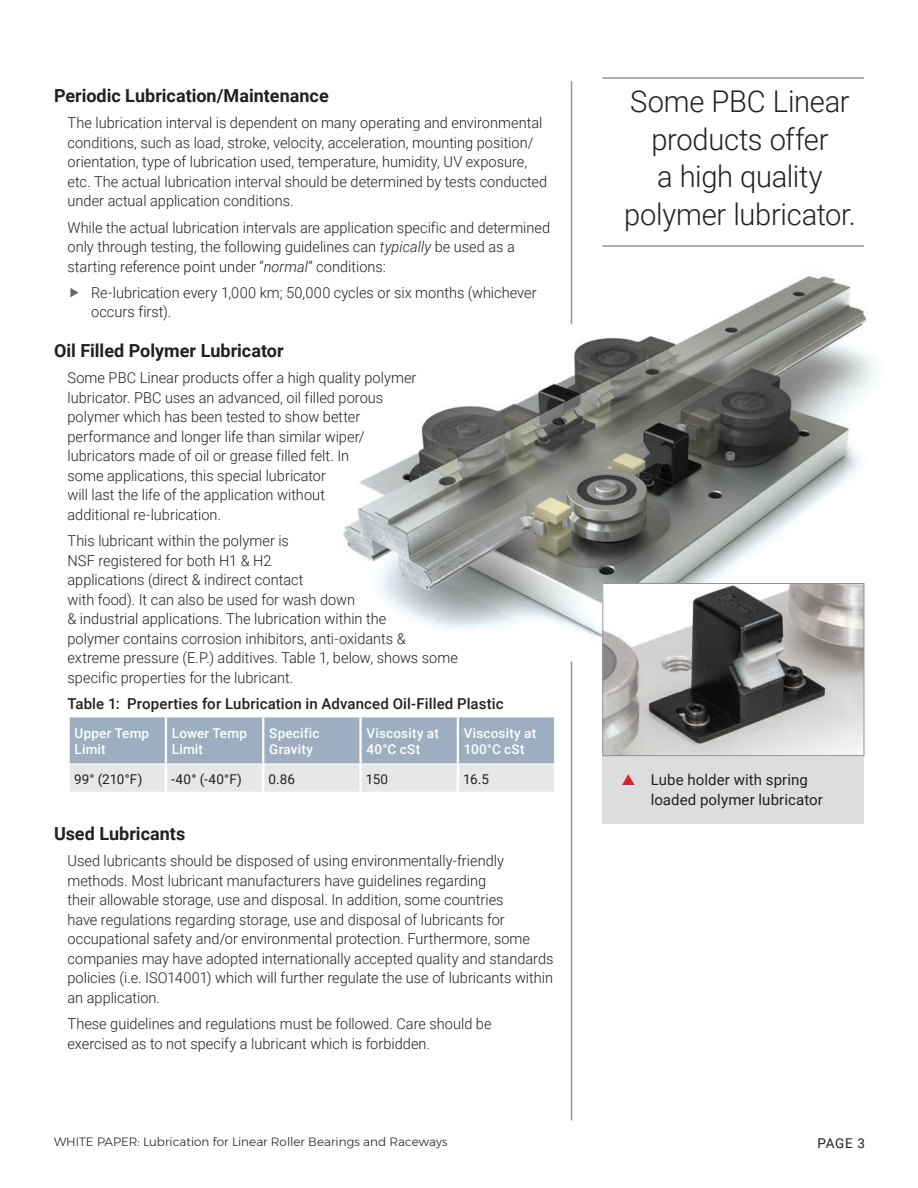
<style>
.page{position:relative;width:918px;height:1188px;background:#fff}
.page>*{position:absolute;margin:0;border:0;box-sizing:border-box;transform-origin:0 0}
.Sidebar_Caption{font:300 30px/37.5px "Roboto";letter-spacing:-.01em;color:#231f20;text-align:center}
.text-Head{font:700 18px "Roboto";color:#231f20}
.text-basic{font:300 15px/19.5px "Roboto";color:#231f20}
.text-Subhead{font:500 15px "Roboto";letter-spacing:.005em;color:#231f20}
.Figures_Left{font:15px/19.5px "Roboto";letter-spacing:.01em;color:#231f20}
.Table_Data_Left-Head{font:500 13.5px/16.5px "Roboto";letter-spacing:.015em;color:#fff}
.Table_Data_Left{font:13.5px "Roboto";letter-spacing:.015em;color:#231f20}
.t1{font:300 12px "Montserrat";letter-spacing:.005em;color:#231f20}
.s1{font-style:italic}
</style>
<div class="page">
<img style="left:343px;top:244px;width:534px;height:437px">
<svg style="left:70px;top:717px;width:484px;height:75px;background:#b8c3cf"></svg>
<hr style="left:165px;top:717px;width:2px;height:46px;background:#fff">
<hr style="left:262px;top:717px;width:2px;height:46px;background:#fff">
<hr style="left:359px;top:717px;width:3px;height:46px;background:#fff">
<hr style="left:457px;top:717px;width:2px;height:46px;background:#fff">
<hr style="left:165px;top:765px;width:2px;height:27px;background:#fff">
<hr style="left:262px;top:765px;width:2px;height:27px;background:#fff">
<hr style="left:359px;top:765px;width:3px;height:27px;background:#fff">
<hr style="left:457px;top:765px;width:2px;height:27px;background:#fff">
<hr style="left:70px;top:763px;width:96px;height:2px;background:#fff">
<hr style="left:166px;top:763px;width:97px;height:2px;background:#fff">
<hr style="left:263px;top:763px;width:98px;height:2px;background:#fff">
<hr style="left:361px;top:763px;width:97px;height:2px;background:#fff">
<hr style="left:458px;top:763px;width:96px;height:2px;background:#fff">
<hr style="left:571px;top:81px;width:1px;height:243px;background:#939598">
<hr style="left:571px;top:662px;width:1px;height:458px;background:#939598">
<hr style="left:602px;top:77px;width:262px;height:2px;background:#939598">
<hr style="left:602px;top:245px;width:262px;height:2px;background:#939598">
<div style="left:602px;top:756px;width:262px;height:68px;background:#dcdddf"></div>
<img style="left:604px;top:585px;width:258px;height:169px">
<div style="left:602px;top:583px;width:262px;height:173px;border:1px solid #939598"></div>
<p class="text-Head" style="left:54px;top:83px;width:276px">Periodic Lubrication/Maintenance</p>
<p class="text-basic" style="left:68px;top:113px;width:481px">The lubrication interval is dependent on many operating and environmental conditions, such as load, stroke, velocity, acceleration, mounting position/ orientation, type of lubrication used, temperature, humidity, UV exposure, etc. The actual lubrication interval should be determined by tests conducted under actual application conditions.</p>
<p class="text-basic" style="left:68px;top:217px;width:484px">While the actual lubrication intervals are application specific and determined only through testing, the following guidelines can <span class="s1">typically</span> be used as a starting reference point under “<span class="s1">normal</span>” conditions:</p>
<p class="text-basic" style="left:91px;top:282px;width:447px">Re-lubrication every 1,000 km; 50,000 cycles or six months (whichever occurs first).</p>
<p class="text-Head" style="left:54px;top:338px;width:231px">Oil Filled Polymer Lubricator</p>
<p class="text-basic" style="left:68px;top:368px;width:351px">Some PBC Linear products offer a high quality polymer lubricator. PBC uses an advanced, oil filled porous polymer which has been tested to show better performance and longer life than similar wiper/ lubricators made of oil or grease filled felt. In<br>some applications, this special lubricator<br>will last the life of the application without<br>additional re-lubrication.</p>
<p class="text-basic" style="left:68px;top:530px;width:392px">This lubricant within the polymer is<br>NSF registered for both H1 &amp; H2<br>applications (direct &amp; indirect contact<br>with food). It can also be used for wash down<br>&amp; industrial applications. The lubrication within the<br>polymer contains corrosion inhibitors, anti-oxidants &amp; extreme pressure (E.P.) additives. Table 1, below, shows some specific properties for the lubricant.</p>
<p class="text-Subhead" style="left:68px;top:693px;width:438px">Table 1: Properties for Lubrication in Advanced Oil-Filled Plastic</p>
<p class="Table_Data_Left-Head" style="left:75px;top:724px;width:76px">Upper Temp<br>Limit</p>
<p class="Table_Data_Left-Head" style="left:172px;top:724px;width:77px">Lower Temp<br>Limit</p>
<p class="Table_Data_Left-Head" style="left:269px;top:724px;width:52px">Specific<br>Gravity</p>
<p class="Table_Data_Left-Head" style="left:367px;top:724px;width:74px">Viscosity at<br>40°C cSt</p>
<p class="Table_Data_Left-Head" style="left:464px;top:724px;width:74px">Viscosity at<br>100°C cSt</p>
<p class="Table_Data_Left" style="left:74px;top:770px;width:70px">99° (210°F)</p>
<p class="Table_Data_Left" style="left:171px;top:770px;width:72px">-40° (-40°F)</p>
<p class="Table_Data_Left" style="left:269px;top:770px;width:28px">0.86</p>
<p class="Table_Data_Left" style="left:366px;top:770px;width:24px">150</p>
<p class="Table_Data_Left" style="left:463px;top:770px;width:27px">16.5</p>
<p class="text-Head" style="left:54px;top:821px;width:133px">Used Lubricants</p>
<p class="text-basic" style="left:68px;top:851px;width:487px">Used lubricants should be disposed of using environmentally-friendly methods. Most lubricant manufacturers have guidelines regarding<br>their allowable storage, use and disposal. In addition, some countries<br>have regulations regarding storage, use and disposal of lubricants for occupational safety and/or environmental protection. Furthermore, some companies may have adopted internationally accepted quality and standards policies (i.e. ISO14001) which will further regulate the use of lubricants within an application.</p>
<p class="text-basic" style="left:68px;top:1013px;width:426px">These guidelines and regulations must be followed. Care should be exercised as to not specify a lubricant which is forbidden.</p>
<p class="Sidebar_Caption" style="left:624px;top:82px;width:233px">Some PBC Linear products offer<br>a high quality polymer lubricator.</p>
<p class="Figures_Left" style="left:651px;top:770px;width:174px">Lube holder with spring loaded polymer lubricator</p>
<p class="t1" style="left:54px;top:1132px;width:395px">WHITE PAPER: Lubrication for Linear Roller Bearings and Raceways</p>
<p class="Table_Data_Left" style="left:818px;top:1134px;width:49px">PAGE 3</p>
</div>
